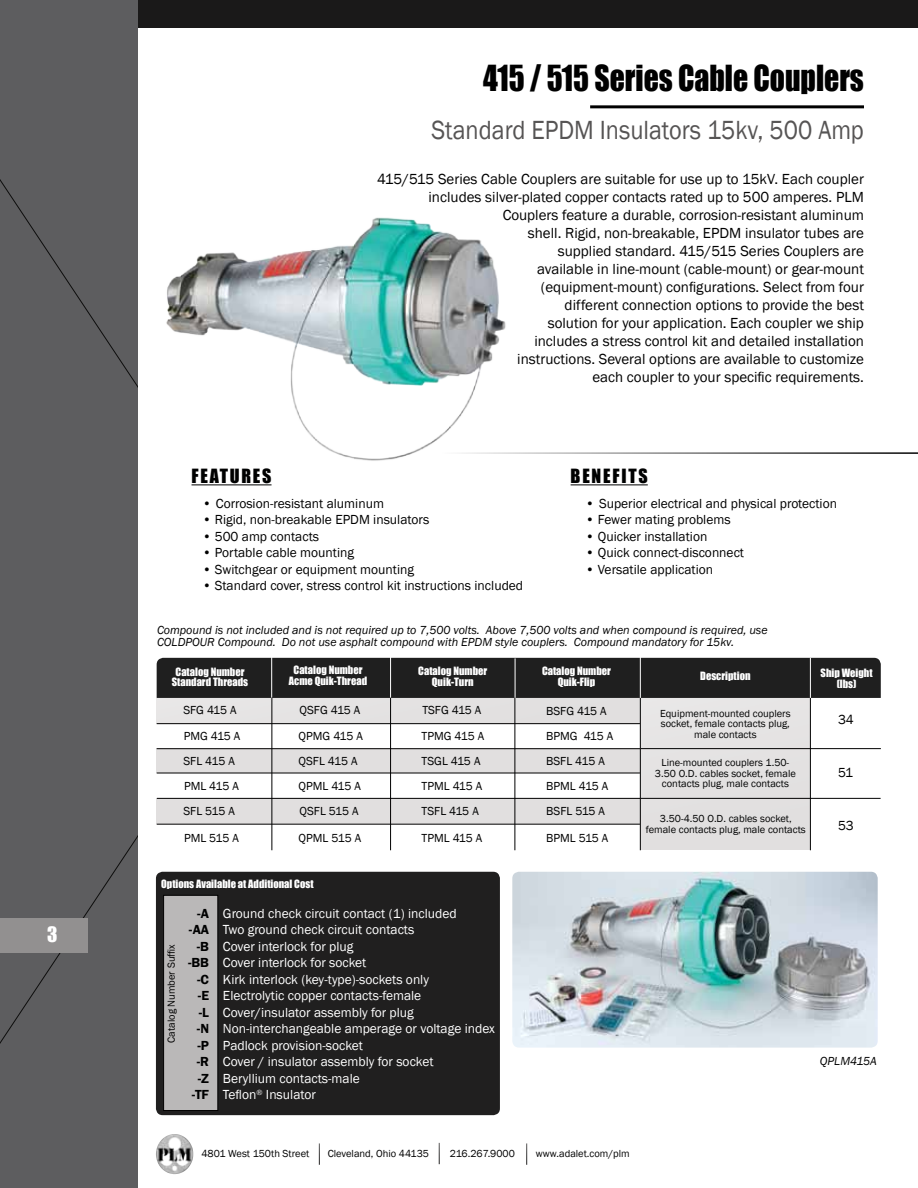
<style>
.page{position:relative;width:918px;height:1188px;background:#fff}
.page>*{position:absolute;margin:0;border:0;box-sizing:border-box;transform-origin:0 0}
.t1{font:33px "Impact";color:#000;scale:.9 1}
.t2{font:27px "Franklin Gothic";color:#565454;scale:.9 1}
.t3{font:19.5px "Impact";color:#fff}
.t4{font:18px "Impact";letter-spacing:.1em;color:#000101}
.t5{font:15px/18px "Franklin Gothic";color:#000;text-align:right}
.t6{font:13.5px/16.5px "Franklin Gothic";color:#fff}
.t7{font:13.5px "Franklin Gothic";color:#000}
.t8{font:600 13.5px/16.5px "Franklin Gothic";color:#000;text-align:right}
.t9{font:italic 12px/12.8px "Franklin Gothic";color:#000}
.t10{font:12px/25.2px "Franklin Gothic";color:#000101}
.t11{font:10.5px/10.5px "Franklin Gothic";color:#000101;text-align:center}
.t12{font:10.5px/10.5px "Impact";color:#fff;text-align:center}
.t13{font:10.5px "Franklin Gothic";color:#000}
</style>
<div class="page">
<div style="left:0;top:0;width:918px;height:27px;background:#1a1919"></div>
<img style="left:512px;top:872px;width:366px;height:176px">
<div style="left:0;top:0;width:137px;height:1188px;background:#5d5d5f"></div>
<hr style="left:192px;top:484px;width:80px;height:1px;background:#000101">
<hr style="left:571px;top:484px;width:77px;height:1px;background:#000101">
<img style="left:166px;top:217px;width:340px;height:244px">
<hr style="left:590px;top:105px;width:274px;height:3px;background:#000">
<hr style="left:437px;top:452px;width:481px;height:2px;background:#000">
<div style="left:156px;top:872px;width:344px;height:243px;background:#201f1f;border-radius:7px"></div>
<div style="left:163px;top:895px;width:55px;height:216px;background:#bab8b8;border:1px solid #010000"></div>
<div style="left:0;top:918px;width:87px;height:35px;background:#929090"></div>
<div style="left:640px;top:698px;width:170px;height:152px;background:#e1dfdf"></div>
<div style="left:157px;top:698px;width:483px;height:25px;background:#e1dfdf"></div>
<div style="left:157px;top:798px;width:484px;height:26px;background:#e1dfdf"></div>
<div style="left:157px;top:749px;width:484px;height:24px;background:#e1dfdf"></div>
<div style="left:157px;top:658px;width:724px;height:40px;background:#1f1f1f"></div>
<hr style="left:515px;top:658px;width:1px;height:41px;background:#fff">
<hr style="left:810px;top:658px;width:1px;height:40px;background:#fff">
<hr style="left:272px;top:697px;width:1px;height:153px;background:#000">
<hr style="left:810px;top:698px;width:1px;height:152px;background:#000">
<hr style="left:515px;top:698px;width:1px;height:152px;background:#000">
<hr style="left:157px;top:723px;width:483px;height:1px;background:#000">
<hr style="left:157px;top:748px;width:483px;height:1px;background:#000">
<hr style="left:157px;top:773px;width:483px;height:1px;background:#000">
<hr style="left:157px;top:798px;width:483px;height:1px;background:#000">
<hr style="left:157px;top:824px;width:483px;height:1px;background:#000">
<hr style="left:641px;top:748px;width:240px;height:1px;background:#000">
<hr style="left:641px;top:798px;width:240px;height:1px;background:#000">
<hr style="left:390px;top:696px;width:1px;height:154px;background:#000">
<svg style="left:161px;top:1134px;width:12px;height:6px"></svg>
<svg style="left:319px;top:1143px;width:1px;height:22px"></svg>
<svg style="left:439px;top:1143px;width:1px;height:21px"></svg>
<svg style="left:526px;top:1143px;width:1px;height:22px"></svg>
<hr style="left:271px;top:656px;width:1px;height:42px;background:#fff">
<hr style="left:390px;top:656px;width:1px;height:42px;background:#fff">
<hr style="left:640px;top:656px;width:1px;height:42px;background:#fff">
<hr style="left:640px;top:698px;width:1px;height:152px;background:#000">
<h3 class="t3" style="left:47px;top:920px;width:12px">3</h3>
<h1 class="t1" style="left:483px;top:52px;width:425px">415 / 515 Series Cable Couplers</h1>
<h2 class="t2" style="left:431px;top:113px;width:482px">Standard EPDM Insulators 15kv, 500 Amp</h2>
<p class="t5" style="left:377px;top:170px;width:488px">415/515 Series Cable Couplers are suitable for use up to 15kV. Each coupler includes silver-plated copper contacts rated up to 500 amperes. PLM Couplers feature a durable, corrosion-resistant aluminum<br>shell. Rigid, non-breakable, EPDM insulator tubes are<br>supplied standard. 415/515 Series Couplers are<br>available in line-mount (cable-mount) or gear-mount<br>(equipment-mount) configurations. Select from four<br>different connection options to provide the best<br>solution for your application. Each coupler we ship<br>includes a stress control kit and detailed installation<br>instructions. Several options are available to customize<br>each coupler to your specific requirements.</p>
<p class="t4" style="left:192px;top:462px;width:82px">FEATURES</p>
<p class="t7" style="left:202px;top:495px;width:183px">• Corrosion-resistant aluminum</p>
<p class="t7" style="left:202px;top:511px;width:228px">• Rigid, non-breakable EPDM insulators</p>
<p class="t7" style="left:202px;top:528px;width:118px">• 500 amp contacts</p>
<p class="t7" style="left:202px;top:544px;width:153px">• Portable cable mounting</p>
<p class="t7" style="left:202px;top:561px;width:213px">• Switchgear or equipment mounting</p>
<p class="t7" style="left:202px;top:577px;width:322px">• Standard cover, stress control kit instructions included</p>
<p class="t4" style="left:571px;top:462px;width:79px">BENEFITS</p>
<p class="t7" style="left:586px;top:495px;width:253px">• Superior electrical and physical protection</p>
<p class="t7" style="left:586px;top:511px;width:147px">• Fewer mating problems</p>
<p class="t7" style="left:586px;top:528px;width:123px">• Quicker installation</p>
<p class="t7" style="left:586px;top:544px;width:160px">• Quick connect-disconnect</p>
<p class="t7" style="left:586px;top:561px;width:129px">• Versatile application</p>
<p class="t9" style="left:157px;top:623px;width:612px">Compound is not included and is not required up to 7,500 volts. Above 7,500 volts and when compound is required, use<br>COLDPOUR Compound. Do not use asphalt compound with EPDM style couplers. Compound mandatory for 15kv.</p>
<p class="t12" style="left:172px;top:666px;width:78px">Catalog Number<br>Standard Threads</p>
<p class="t12" style="left:289px;top:665px;width:80px">Catalog Number<br>Acme Quik-Thread</p>
<p class="t12" style="left:418px;top:666px;width:70px">Catalog Number<br>Quik-Turn</p>
<p class="t12" style="left:542px;top:666px;width:70px">Catalog Number<br>Quik-Flip</p>
<p class="t12" style="left:700px;top:671px;width:52px">Description</p>
<p class="t12" style="left:821px;top:667px;width:54px">Ship Weight (lbs)</p>
<p class="t10" style="left:183px;top:697px;width:59px">SFG 415 A<br>PMG 415 A<br>SFL 415 A<br>PML 415 A<br>SFL 515 A</p>
<p class="t10" style="left:184px;top:826px;width:56px">PML 515 A</p>
<p class="t10" style="left:298px;top:697px;width:66px">QSFG 415 A<br>QPMG 415 A<br>QSFL 415 A<br>QPML 415 A<br>QSFL 515 A</p>
<p class="t10" style="left:299px;top:826px;width:64px">QPML 515 A</p>
<p class="t10" style="left:422px;top:826px;width:62px">TPML 415 A</p>
<p class="t10" style="left:422px;top:698px;width:61px">TSFG 415 A</p>
<p class="t10" style="left:546px;top:699px;width:69px">BSFG 415 A<br>BPMG 415 A<br>BSFL 415 A<br>BPML 415 A<br>BSFL 515 A</p>
<p class="t10" style="left:546px;top:826px;width:64px">BPML 515 A</p>
<p class="t11" style="left:660px;top:708px;width:132px">Equipment-mounted couplers socket, female contacts plug, male contacts</p>
<p class="t11" style="left:655px;top:758px;width:142px">Line-mounted couplers 1.50-<br>3.50 O.D. cables socket, female contacts plug, male contacts</p>
<p class="t11" style="left:646px;top:814px;width:161px">3.50-4.50 O.D. cables socket, female contacts plug, male contacts</p>
<p class="t7" style="left:838px;top:712px;width:17px">34</p>
<p class="t10" style="left:422px;top:723px;width:64px">TPMG 415 A</p>
<p class="t10" style="left:422px;top:749px;width:60px">TSGL 415 A</p>
<p class="t7" style="left:838px;top:764px;width:17px">51</p>
<p class="t10" style="left:422px;top:773px;width:62px">TPML 415 A</p>
<p class="t10" style="left:422px;top:798px;width:59px">TSFL 415 A</p>
<p class="t7" style="left:838px;top:817px;width:17px">53</p>
<p class="t12" style="left:161px;top:879px;width:154px">Options Available at Additional Cost</p>
<p class="t8" style="left:188px;top:905px;width:23px">-A -AA -B -BB -C -E -L -N -P -R -Z -TF</p>
<p class="t6" style="left:223px;top:905px;width:274px">Ground check circuit contact (1) included<br>Two ground check circuit contacts<br>Cover interlock for plug<br>Cover interlock for socket<br>Kirk interlock (key-type)-sockets only<br>Electrolytic copper contacts-female Cover/insulator assembly for plug Non-interchangeable amperage or voltage index Padlock provision-socket<br>Cover / insulator assembly for socket<br>Beryllium contacts-male<br>Teflon<sup>®</sup> Insulator</p>
<p class="t13" style="left:165px;top:1043px;width:100px;rotate:-90deg">Catalog Number Suffix</p>
<p class="t13" style="left:201px;top:1147px;width:110px">4801 West 150th Street</p>
<p class="t13" style="left:328px;top:1147px;width:103px">Cleveland, Ohio 44135</p>
<p class="t13" style="left:450px;top:1147px;width:66px">216.267.9000</p>
<p class="t13" style="left:536px;top:1147px;width:95px">www.adalet.com/plm</p>
<p class="t9" style="left:820px;top:1055px;width:58px">QPLM415A</p>
</div>
